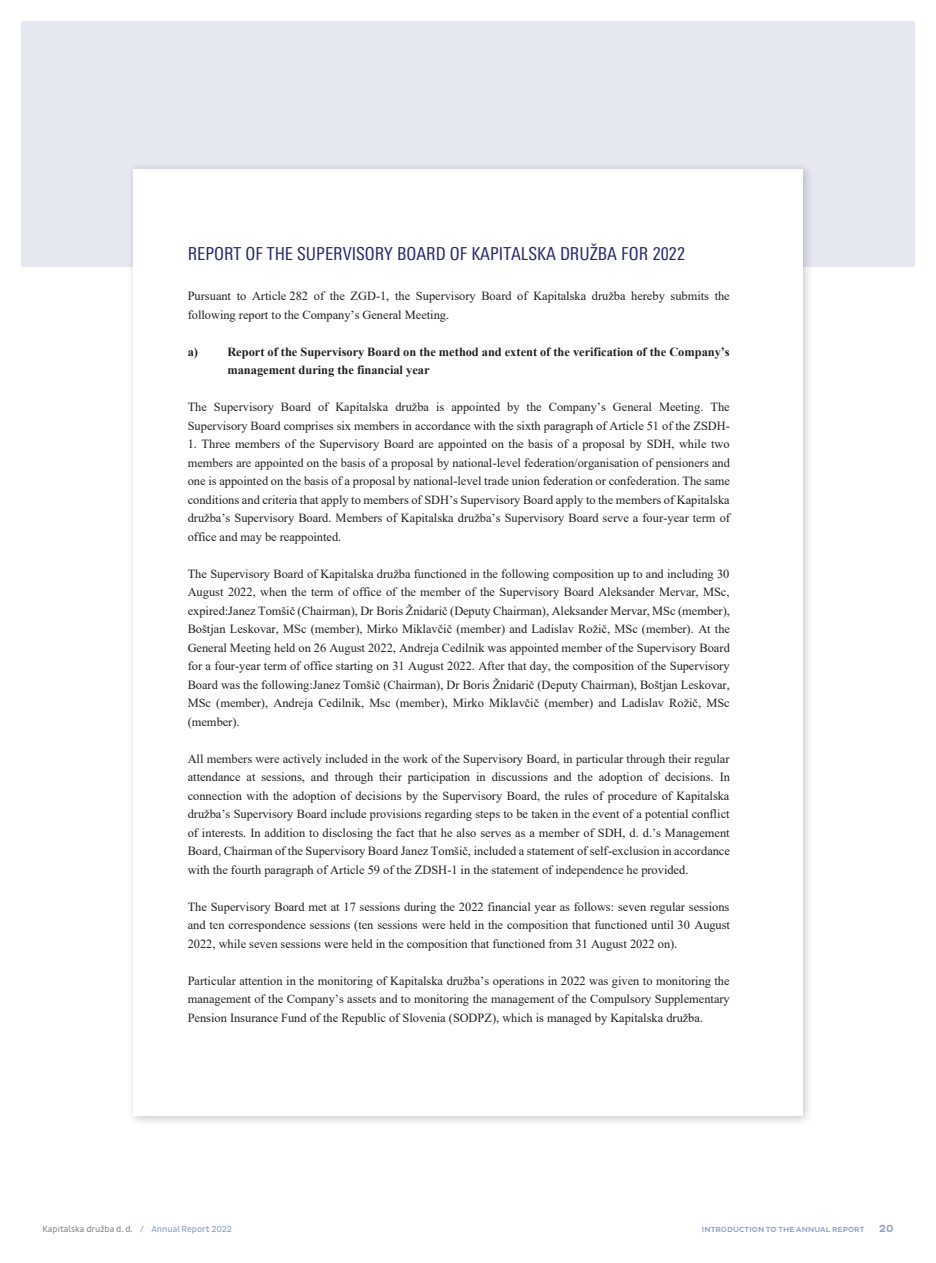
<style>
.page{position:relative;width:936px;height:1263px;background:#fff}
.page>*{position:absolute;margin:0;border:0;box-sizing:border-box;transform-origin:0 0}
.t1{font:18px "Linotype Univers 420 Cn";color:#272873}
.t2{font:12.45px/18.5px "Times New Roman";color:#231f20;text-align:justify}
.t3{font:700 12.45px/18.5px "Times New Roman";color:#231f20}
.t4{font:500 10.5px "Pluto Sans";color:#92a0c6}
.t5{font:9px "Pluto Sans Cond";color:#8a8c8f}
.t6{font:500 7.5px "Pluto Sans";letter-spacing:.015em;color:#92a0c6}
.s1{color:#92a0c6}
</style>
<div class="page">
<div style="left:21px;top:21px;width:893px;height:245px;background:#e5e7f1"></div>
<div style="left:126px;top:162px;width:688px;height:965px;background:#231f20;opacity:.25"></div>
<div style="left:133px;top:169px;width:669px;height:946px;background:#fff"></div>
<h1 class="t1" style="left:188px;top:243px;width:499px">REPORT OF THE SUPERVISORY BOARD OF KAPITALSKA DRUŽBA FOR 2022</h1>
<p class="t2" style="left:188px;top:287px;width:543px">Pursuant to Article 282 of the ZGD-1, the Supervisory Board of Kapitalska družba hereby submits the following report to the Company’s General Meeting.</p>
<p class="t3" style="left:227px;top:342px;width:504px;text-indent:-40px">a) Report of the Supervisory Board on the method and extent of the verification of the Company’s management during the financial year</p>
<p class="t2" style="left:188px;top:398px;width:544px">The Supervisory Board of Kapitalska družba is appointed by the Company’s General Meeting. The<br>Supervisory Board comprises six members in accordance with the sixth paragraph of Article 51 of the ZSDH-</p>
<p class="t2" style="left:188px;top:435px;width:544px">1. Three members of the Supervisory Board are appointed on the basis of a proposal by SDH, while two members are appointed on the basis of a proposal by national-level federation/organisation of pensioners and one is appointed on the basis of a proposal by national-level trade union federation or confederation. The same conditions and criteria that apply to members of SDH’s Supervisory Board apply to the members of Kapitalska družba’s Supervisory Board. Members of Kapitalska družba’s Supervisory Board serve a four-year term of office and may be reappointed.</p>
<p class="t2" style="left:188px;top:564px;width:544px">The Supervisory Board of Kapitalska družba functioned in the following composition up to and including 30<br>August 2022, when the term of office of the member of the Supervisory Board Aleksander Mervar, MSc, expired:Janez Tomšič (Chairman), Dr Boris Žnidarič (Deputy Chairman), Aleksander Mervar, MSc (member), Boštjan Leskovar, MSc (member), Mirko Miklavčič (member) and Ladislav Rožič, MSc (member). At the General Meeting held on 26 August 2022, Andreja Cedilnik was appointed member of the Supervisory Board for a four-year term of office starting on 31 August 2022. After that day, the composition of the Supervisory Board was the following:Janez Tomšič (Chairman), Dr Boris Žnidarič (Deputy Chairman), Boštjan Leskovar, MSc (member), Andreja Cedilnik, Msc (member), Mirko Miklavčič (member) and Ladislav Rožič, MSc (member).</p>
<p class="t2" style="left:188px;top:749px;width:543px">All members were actively included in the work of the Supervisory Board, in particular through their regular attendance at sessions, and through their participation in discussions and the adoption of decisions. In connection with the adoption of decisions by the Supervisory Board, the rules of procedure of Kapitalska družba’s Supervisory Board include provisions regarding steps to be taken in the event of a potential conflict of interests. In addition to disclosing the fact that he also serves as a member of SDH, d. d.’s Management Board, Chairman of the Supervisory Board Janez Tomšič, included a statement of self-exclusion in accordance with the fourth paragraph of Article 59 of the ZDSH-1 in the statement of independence he provided.</p>
<p class="t2" style="left:188px;top:897px;width:544px">The Supervisory Board met at 17 sessions during the 2022 financial year as follows: seven regular sessions and ten correspondence sessions (ten sessions were held in the composition that functioned until 30 August 2022, while seven sessions were held in the composition that functioned from 31 August 2022 on).</p>
<p class="t2" style="left:188px;top:971px;width:543px">Particular attention in the monitoring of Kapitalska družba’s operations in 2022 was given to monitoring the management of the Company’s assets and to monitoring the management of the Compulsory Supplementary Pension Insurance Fund of the Republic of Slovenia (SODPZ), which is managed by Kapitalska družba.</p>
<p class="t5" style="left:43px;top:1224px;width:191px">Kapitalska družba d. d. <span class="s1">/ Annual Report 2022</span></p>
<p class="t6" style="left:701px;top:1226px;width:164px">INTRODUCTION TO THE ANNUAL REPORT</p>
<p class="t4" style="left:879px;top:1223px;width:16px">20</p>
</div>
